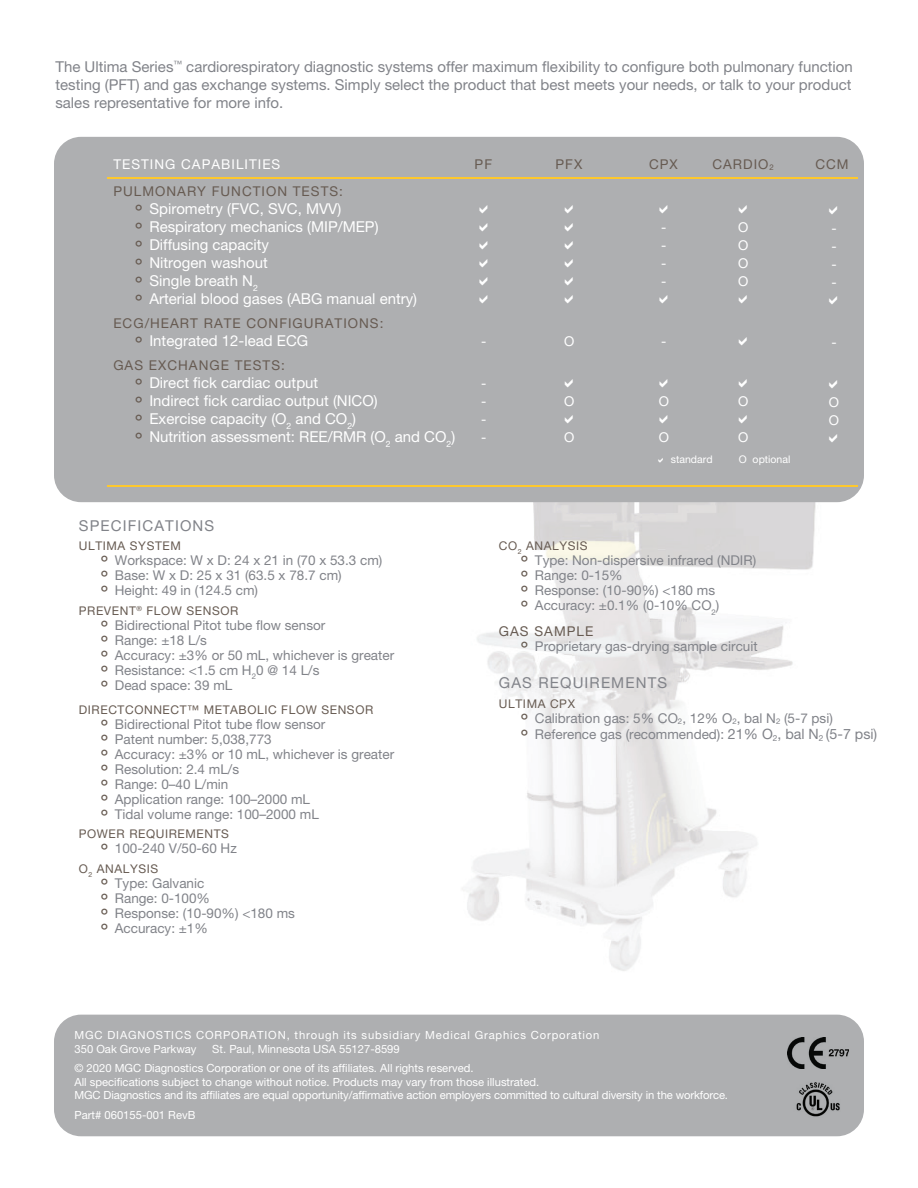
<style>
.page{position:relative;width:918px;height:1188px;background:#fff}
.page>*{position:absolute;margin:0;border:0;box-sizing:border-box;transform-origin:0 0}
.t1{font:15px/18px "Helvetica Neue LT Pro";color:#fff}
.t2{font:15px/18px "Helvetica Neue LT Pro";color:#818389;text-align:justify}
.t3{font:15px "Helvetica Neue LT Pro";letter-spacing:.075em;color:#818389}
.t4{font:13.5px/15px "Helvetica Neue LT Pro";color:#818389}
.t5{font:13.5px "Helvetica Neue LT Pro";letter-spacing:.075em;color:#675b52}
.t6{font:13.5px/18px "Helvetica Neue LT Pro";letter-spacing:.075em;color:#fff;text-align:justify}
.t7{font:12px "Helvetica Neue LT Pro";letter-spacing:.05em;color:#675b52}
.t8{font:11.25px/19.5px "Helvetica Neue LT Pro";color:#fff}
.t9{font:11.25px/13.5px "Helvetica Neue LT Pro";letter-spacing:.075em;color:#fff}
.t10{font:10.5px "Helvetica Neue LT Pro";color:#fff}
.s1{font-size:27px;color:#675b52}
.s2{color:#675b52}
.s3{font-size:14.25px}
</style>
<div class="page">
<div style="left:54px;top:1015px;width:810px;height:121px;background:#aeafb1;border-radius:27px"></div>
<img style="left:796px;top:1082px;width:44px;height:35px">
<img style="left:787px;top:1038px;width:62px;height:30px">
<img style="left:433px;top:480px;width:431px;height:491px">
<div style="left:54px;top:137px;width:810px;height:365px;background:#aeafb1;border-radius:27px"></div>
<hr style="left:107px;top:177px;width:751px;height:2px;background:#fec82d">
<hr style="left:107px;top:485px;width:750px;height:2px;background:#fec82d">
<p class="t2" style="left:55px;top:57px;width:799px">The Ultima Series<sup>™</sup> cardiorespiratory diagnostic systems offer maximum flexibility to configure both pulmonary function testing (PFT) and gas exchange systems. Simply select the product that best meets your needs, or talk to your product sales representative for more info.</p>
<p class="t6" style="left:113px;top:155px;width:168px">TESTING CAPABILITIES</p>
<p class="t5" style="left:475px;top:156px;width:19px">PF</p>
<p class="t5" style="left:556px;top:156px;width:28px">PFX</p>
<p class="t5" style="left:649px;top:156px;width:30px">CPX</p>
<p class="t5" style="left:712px;top:156px;width:63px">CARDIO<sub>2</sub></p>
<p class="t5" style="left:815px;top:156px;width:35px">CCM</p>
<p class="t5" style="left:113px;top:184px;width:231px">PULMONARY FUNCTION TESTS:</p>
<p class="t1" style="left:136px;top:200px;width:244px"><span class="s1">˚</span> Spirometry (FVC, SVC, MVV)<br><span class="s1">˚</span> Respiratory mechanics (MIP/MEP)</p>
<p class="t6" style="left:661px;top:218px;width:7px">-</p>
<p class="t6" style="left:738px;top:218px;width:12px">O</p>
<p class="t6" style="left:831px;top:219px;width:7px">- - - -</p>
<p class="t1" style="left:136px;top:236px;width:135px"><span class="s1">˚</span> Diffusing capacity</p>
<p class="t6" style="left:661px;top:236px;width:7px">-</p>
<p class="t6" style="left:738px;top:236px;width:12px">O</p>
<p class="t1" style="left:136px;top:254px;width:134px"><span class="s1">˚</span> Nitrogen washout</p>
<p class="t6" style="left:661px;top:254px;width:7px">-</p>
<p class="t6" style="left:738px;top:254px;width:12px">O</p>
<p class="t1" style="left:136px;top:272px;width:123px"><span class="s1">˚</span> Single breath N<sub>2</sub></p>
<p class="t6" style="left:661px;top:272px;width:7px">-</p>
<p class="t6" style="left:738px;top:272px;width:12px">O</p>
<p class="t1" style="left:136px;top:290px;width:283px"><span class="s1">˚</span> Arterial blood gases (ABG manual entry)</p>
<p class="t5" style="left:113px;top:315px;width:272px">ECG/HEART RATE CONFIGURATIONS:</p>
<p class="t1" style="left:136px;top:332px;width:174px"><span class="s1">˚</span> Integrated 12-lead ECG</p>
<p class="t6" style="left:481px;top:332px;width:7px">-</p>
<p class="t6" style="left:564px;top:332px;width:12px">O</p>
<p class="t6" style="left:661px;top:332px;width:7px">-</p>
<p class="t5" style="left:113px;top:357px;width:173px">GAS EXCHANGE TESTS:</p>
<p class="t1" style="left:136px;top:373px;width:184px"><span class="s1">˚</span> Direct fick cardiac output</p>
<p class="t6" style="left:481px;top:374px;width:7px">-</p>
<p class="t1" style="left:136px;top:391px;width:243px"><span class="s1">˚</span> Indirect fick cardiac output (NICO)</p>
<p class="t6" style="left:481px;top:392px;width:7px">-</p>
<p class="t6" style="left:564px;top:392px;width:12px">O</p>
<p class="t6" style="left:659px;top:392px;width:12px">O</p>
<p class="t6" style="left:738px;top:392px;width:12px">O</p>
<p class="t1" style="left:136px;top:409px;width:222px"><span class="s1">˚</span> Exercise capacity (O<sub>2</sub> and CO<sub>2</sub>)</p>
<p class="t6" style="left:481px;top:410px;width:7px">-</p>
<p class="t1" style="left:136px;top:427px;width:321px"><span class="s1">˚</span> Nutrition assessment: REE/RMR (O<sub>2</sub> and CO<sub>2</sub>)</p>
<p class="t6" style="left:481px;top:428px;width:7px">-</p>
<p class="t6" style="left:564px;top:428px;width:12px">O</p>
<p class="t6" style="left:659px;top:428px;width:12px">O</p>
<p class="t6" style="left:738px;top:428px;width:12px">O</p>
<p class="t10" style="left:671px;top:453px;width:43px">standard</p>
<p class="t10" style="left:739px;top:453px;width:53px">O optional</p>
<p class="t6" style="left:831px;top:333px;width:7px">-</p>
<p class="t6" style="left:829px;top:393px;width:12px">O<br>O</p>
<p class="t3" style="left:79px;top:517px;width:137px">SPECIFICATIONS</p>
<p class="t7" style="left:79px;top:539px;width:104px">ULTIMA SYSTEM</p>
<p class="t4" style="left:101px;top:553px;width:283px"><span class="s1">˚</span> Workspace: W x D: 24 x 21 in (70 x 53.3 cm) <span class="s1">˚</span> Base: W x D: 25 x 31 (63.5 x 78.7 cm)<br><span class="s1">˚</span> Height: 49 in (124.5 cm)</p>
<p class="t7" style="left:79px;top:604px;width:161px">PREVENT<sup>®</sup> FLOW SENSOR</p>
<p class="t4" style="left:101px;top:617px;width:294px"><span class="s1">˚</span> Bidirectional Pitot tube flow sensor<br><span class="s1">˚</span> Range: ±18 L/s<br><span class="s1">˚</span> Accuracy: ±3% or 50 mL, whichever is greater <span class="s1">˚</span> Resistance: &lt;1.5 cm H<sub>2</sub>0 @ 14 L/s<br><span class="s1">˚</span> Dead space: 39 mL</p>
<p class="t7" style="left:79px;top:703px;width:296px">DIRECTCONNECT™ METABOLIC FLOW SENSOR</p>
<p class="t4" style="left:101px;top:716px;width:294px"><span class="s1">˚</span> Bidirectional Pitot tube flow sensor<br><span class="s1">˚</span> Patent number: 5,038,773<br><span class="s1">˚</span> Accuracy: ±3% or 10 mL, whichever is greater <span class="s1">˚</span> Resolution: 2.4 mL/s<br><span class="s1">˚</span> Range: 0–40 L/min<br><span class="s1">˚</span> Application range: 100–2000 mL<br><span class="s1">˚</span> Tidal volume range: 100–2000 mL</p>
<p class="t7" style="left:79px;top:827px;width:152px">POWER REQUIREMENTS</p>
<p class="t4" style="left:101px;top:841px;width:137px"><span class="s1">˚</span> 100-240 V/50-60 Hz</p>
<p class="t7" style="left:79px;top:862px;width:81px">O<sub>2</sub> ANALYSIS</p>
<p class="t4" style="left:101px;top:875px;width:195px"><span class="s1">˚</span> Type: Galvanic<br><span class="s1">˚</span> Range: 0-100%<br><span class="s1">˚</span> Response: (10-90%) &lt;180 ms <span class="s1">˚</span> Accuracy: ±1%</p>
<p class="t7" style="left:499px;top:539px;width:90px">CO<sub>2</sub> ANALYSIS</p>
<p class="t4" style="left:521px;top:553px;width:236px"><span class="s1">˚</span> Type: Non-dispersive infrared (NDIR) <span class="s1">˚</span> Range: 0-15%<br><span class="s1">˚</span> Response: (10-90%) &lt;180 ms<br><span class="s1">˚</span> Accuracy: ±0.1% (0-10% CO<sub>2</sub>)</p>
<p class="t4" style="left:521px;top:623px;width:238px;text-indent:-23px"><span class="s2">GAS SAMPLE<br></span><span class="s1">˚</span> Proprietary gas-drying sample circuit</p>
<p class="t3" style="left:499px;top:674px;width:170px">GAS REQUIREMENTS</p>
<p class="t7" style="left:499px;top:696px;width:78px">ULTIMA CPX</p>
<p class="t4" style="left:521px;top:710px;width:357px;line-height:16.5px"><span class="s1">˚</span> Calibration gas: 5% CO<sub>2</sub>, 12% O<sub>2</sub>, bal N<sub>2</sub> (5-7 psi)<br><span class="s1">˚</span> Reference gas (recommended): <span class="s3">21% O</span><sub>2</sub><span class="s3">, bal N</span><sub>2</sub> <span class="s3">(5-7 psi)</span></p>
<p class="t9" style="left:75px;top:1028px;width:526px">MGC DIAGNOSTICS CORPORATION, through its subsidiary Medical Graphics Corporation<br>350 Oak Grove Parkway</p>
<p class="t8" style="left:75px;top:1039px;width:401px;text-indent:138px">St. Paul, Minnesota USA 55127-8599<br>© 2020 MGC Diagnostics Corporation or one of its affiliates. All rights reserved.</p>
<p class="t8" style="left:75px;top:1075px;width:655px;line-height:13.5px">All specifications subject to change without notice. Products may vary from those illustrated.<br>MGC Diagnostics and its affiliates are equal opportunity/affirmative action employers committed to cultural diversity in the workforce.</p>
<p class="t8" style="left:75px;top:1105px;width:122px">Part# 060155-001 RevB</p>
</div>
